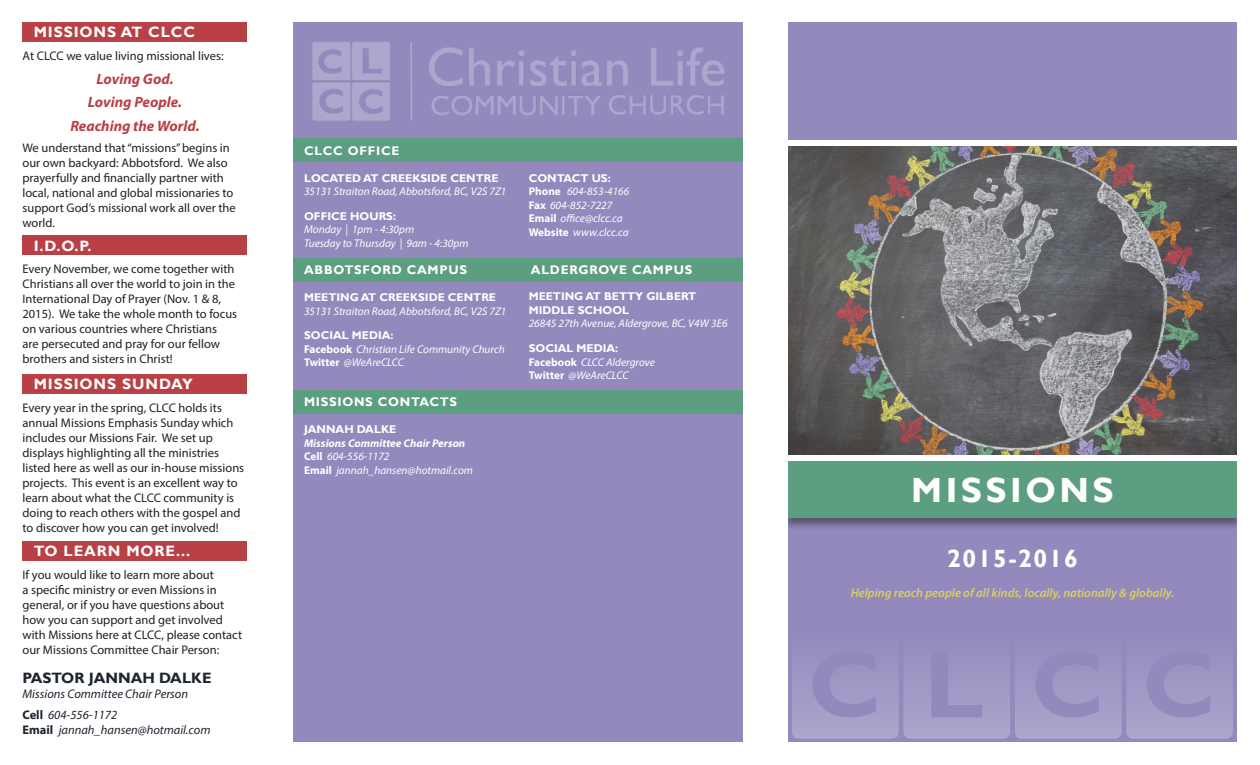
<style>
.page{position:relative;width:1260px;height:765px;background:#fff}
.page>*{position:absolute;margin:0;border:0;box-sizing:border-box;transform-origin:0 0}
.t1{font:700 35px "Gill Sans";letter-spacing:.1em;color:#fff}
.t2{font:700 25px "Gill Sans";letter-spacing:.06em;color:#fff}
.t3{font:700 15px "Gill Sans";letter-spacing:.06em;color:#fff}
.t4{font:italic 700 15px "Myriad Pro";color:#b94045}
.t5{font:700 15px "Gill Sans";color:#1c242f}
.t6{font:12.5px/15px "Myriad Pro";color:#231f20}
.t7{font:italic 12.5px "Myriad Pro";color:#1c242f}
.t8{font:700 12.5px "Gill Sans";letter-spacing:.06em;color:#fff}
.t9{font:italic 600 12.5px "Myriad Pro";color:#dbce65}
.t10{font:italic 11.25px "Myriad Pro";color:#fff}
.t11{font:700 11.25px/13.5px "Gill Sans";color:#fff}
.t12{font:italic 700 11.25px "Myriad Pro";color:#fff}
.s1{font-weight:700;font-style:normal}
</style>
<div class="page">
<div style="left:788px;top:22px;width:450px;height:720px;background:#9389bd"></div>
<svg style="left:792px;top:670px;width:441px;height:69px"></svg>
<div style="left:781px;top:460px;width:464px;height:71px;background:#231f20;opacity:.5"></div>
<div style="left:788px;top:461px;width:450px;height:57px;background:#5c9f80"></div>
<div style="left:788px;top:140px;width:450px;height:321px;background:#fff"></div>
<img style="left:788px;top:147px;width:449px;height:308px">
<div style="left:765px;top:0;width:23px;height:765px;background:#fff"></div>
<div style="left:1238px;top:0;width:22px;height:765px;background:#fff"></div>
<div style="left:293px;top:22px;width:450px;height:720px;background:#9389bd"></div>
<img style="left:312px;top:42px;width:413px;height:79px">
<div style="left:293px;top:390px;width:450px;height:24px;background:#5c9f80"></div>
<div style="left:293px;top:258px;width:450px;height:23px;background:#5c9f80"></div>
<div style="left:293px;top:139px;width:450px;height:23px;background:#5c9f80"></div>
<div style="left:22px;top:22px;width:226px;height:20px;background:#b94045"></div>
<div style="left:22px;top:374px;width:226px;height:20px;background:#b94045"></div>
<div style="left:22px;top:541px;width:226px;height:19px;background:#b94045"></div>
<div style="left:22px;top:236px;width:226px;height:19px;background:#b94045"></div>
<p class="t3" style="left:34px;top:23px;width:163px">MISSIONS AT CLCC</p>
<p class="t6" style="left:22px;top:48px;width:203px">At CLCC we value living missional lives:</p>
<p class="t4" style="left:96px;top:69px;width:79px">Loving God.</p>
<p class="t4" style="left:88px;top:93px;width:96px">Loving People.</p>
<p class="t4" style="left:70px;top:116px;width:131px">Reaching the World.</p>
<p class="t6" style="left:22px;top:140px;width:215px">We understand that “missions” begins in our own backyard: Abbotsford. We also prayerfully and financially partner with local, national and global missionaries to support God’s missional work all over the world.</p>
<p class="t3" style="left:34px;top:237px;width:59px">I.D.O.P.</p>
<p class="t6" style="left:22px;top:262px;width:216px">Every November, we come together with Christians all over the world to join in the International Day of Prayer (Nov. 1 &amp; 8, 2015). We take the whole month to focus on various countries where Christians<br>are persecuted and pray for our fellow brothers and sisters in Christ!</p>
<p class="t3" style="left:34px;top:375px;width:160px">MISSIONS SUNDAY</p>
<p class="t6" style="left:22px;top:400px;width:223px">Every year in the spring, CLCC holds its annual Missions Emphasis Sunday which includes our Missions Fair. We set up displays highlighting all the ministries listed here as well as our in-house missions projects. This event is an excellent way to learn about what the CLCC community is doing to reach others with the gospel and to discover how you can get involved!</p>
<p class="t3" style="left:34px;top:542px;width:158px">TO LEARN MORE...</p>
<p class="t6" style="left:22px;top:567px;width:221px">If you would like to learn more about<br>a specific ministry or even Missions in general, or if you have questions about how you can support and get involved with Missions here at CLCC, please contact our Missions Committee Chair Person:</p>
<p class="t5" style="left:22px;top:669px;width:191px">PASTOR JANNAH DALKE</p>
<p class="t7" style="left:22px;top:686px;width:167px">Missions Committee Chair Person</p>
<p class="t7" style="left:22px;top:707px;width:96px"><span class="s1">Cell</span> 604-556-1172</p>
<p class="t7" style="left:22px;top:722px;width:189px"><span class="s1">Email</span> jannah_hansen@hotmail.com</p>
<p class="t8" style="left:304px;top:143px;width:97px">CLCC OFFICE</p>
<p class="t11" style="left:304px;top:171px;width:196px">LOCATED AT CREEKSIDE CENTRE</p>
<p class="t10" style="left:304px;top:184px;width:204px">35131 Straiton Road, Abbotsford, BC, V2S 7Z1</p>
<p class="t11" style="left:304px;top:210px;width:94px">OFFICE HOURS:</p>
<p class="t10" style="left:304px;top:223px;width:112px">Monday | 1pm - 4:30pm</p>
<p class="t10" style="left:304px;top:236px;width:166px">Tuesday to Thursday | 9am - 4:30pm</p>
<p class="t11" style="left:529px;top:171px;width:84px">CONTACT US:</p>
<p class="t10" style="left:529px;top:184px;width:102px"><span class="s1">Phone</span> 604-853-4166</p>
<p class="t10" style="left:529px;top:198px;width:85px"><span class="s1">Fax</span> 604-852-7227</p>
<p class="t10" style="left:529px;top:211px;width:95px"><span class="s1">Email</span> office@clcc.ca</p>
<p class="t10" style="left:529px;top:225px;width:101px"><span class="s1">Website</span> www.clcc.ca</p>
<p class="t8" style="left:304px;top:262px;width:164px">ABBOTSFORD CAMPUS</p>
<p class="t8" style="left:531px;top:262px;width:163px">ALDERGROVE CAMPUS</p>
<p class="t11" style="left:529px;top:290px;width:169px">MEETING AT BETTY GILBERT<br>MIDDLE SCHOOL</p>
<p class="t10" style="left:529px;top:317px;width:200px">26845 27th Avenue, Aldergrove, BC, V4W 3E6</p>
<p class="t11" style="left:529px;top:342px;width:91px">SOCIAL MEDIA:</p>
<p class="t10" style="left:529px;top:355px;width:128px"><span class="s1">Facebook</span> CLCC Aldergrove</p>
<p class="t10" style="left:529px;top:368px;width:101px"><span class="s1">Twitter</span> @WeAreCLCC</p>
<p class="t11" style="left:304px;top:291px;width:194px">MEETING AT CREEKSIDE CENTRE</p>
<p class="t10" style="left:304px;top:304px;width:204px">35131 Straiton Road, Abbotsford, BC, V2S 7Z1</p>
<p class="t11" style="left:304px;top:329px;width:91px">SOCIAL MEDIA:</p>
<p class="t10" style="left:304px;top:342px;width:202px"><span class="s1">Facebook</span> Christian Life Community Church</p>
<p class="t10" style="left:304px;top:356px;width:101px"><span class="s1">Twitter</span> @WeAreCLCC</p>
<p class="t8" style="left:304px;top:395px;width:155px">MISSIONS CONTACTS</p>
<p class="t11" style="left:304px;top:423px;width:94px">JANNAH DALKE</p>
<p class="t12" style="left:304px;top:436px;width:163px">Missions Committee Chair Person</p>
<p class="t10" style="left:304px;top:450px;width:87px"><span class="s1">Cell</span> 604-556-1172</p>
<p class="t10" style="left:304px;top:463px;width:170px"><span class="s1">Email</span> jannah_hansen@hotmail.com</p>
<p class="t1" style="left:911px;top:469px;width:204px">MISSIONS</p>
<p class="t2" style="left:947px;top:544px;width:132px">2015-2016</p>
<p class="t9" style="left:851px;top:585px;width:325px">Helping reach people of all kinds, locally, nationally &amp; globally.</p>
</div>
